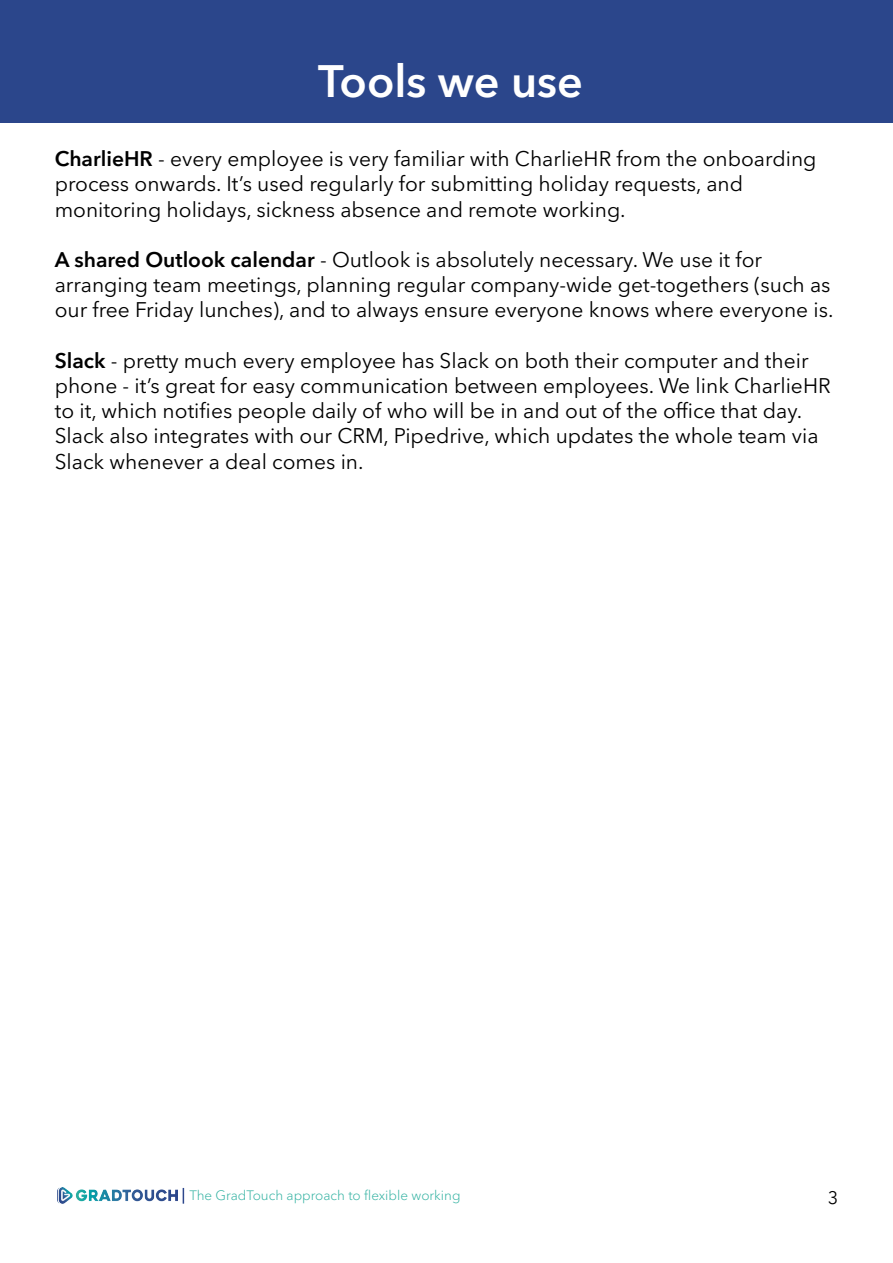
<style>
.page{position:relative;width:893px;height:1263px;background:#fff}
.page>*{position:absolute;margin:0;border:0;box-sizing:border-box;transform-origin:0 0}
.t1{font:600 45px "Avenir Next";color:#fff}
.t2{font:21px/25.2px "Avenir Next";color:#000}
.t3{font:18px "Avenir Next";color:#000}
.t4{font:300 13.5px "Avenir Next";color:#33b2a2}
.s1{font-weight:600}
</style>
<div class="page">
<img style="left:57px;top:1188px;width:120px;height:16px">
<svg style="left:183px;top:1188px;width:1px;height:16px"></svg>
<div style="left:1px;top:0;width:892px;height:122px;background:#2b468b"></div>
<p class="t1" style="left:318px;top:54px;width:266px">Tools we use</p>
<p class="t2" style="left:55px;top:146px;width:763px"><span class="s1">CharlieHR</span> - every employee is very familiar with CharlieHR from the onboarding process onwards. It’s used regularly for submitting holiday requests, and monitoring holidays, sickness absence and remote working.</p>
<p class="t2" style="left:55px;top:247px;width:780px"><span class="s1">A shared Outlook calendar</span> - Outlook is absolutely necessary. We use it for arranging team meetings, planning regular company-wide get-togethers (such as our free Friday lunches), and to always ensure everyone knows where everyone is.</p>
<p class="t2" style="left:55px;top:348px;width:777px"><span class="s1">Slack</span> - pretty much every employee has Slack on both their computer and their phone - it’s great for easy communication between employees. We link CharlieHR to it, which notifies people daily of who will be in and out of the office that day.<br>Slack also integrates with our CRM, Pipedrive, which updates the whole team via Slack whenever a deal comes in.</p>
<p class="t4" style="left:189px;top:1187px;width:273px">The GradTouch approach to flexible working</p>
<p class="t3" style="left:828px;top:1187px;width:12px">3</p>
</div>
